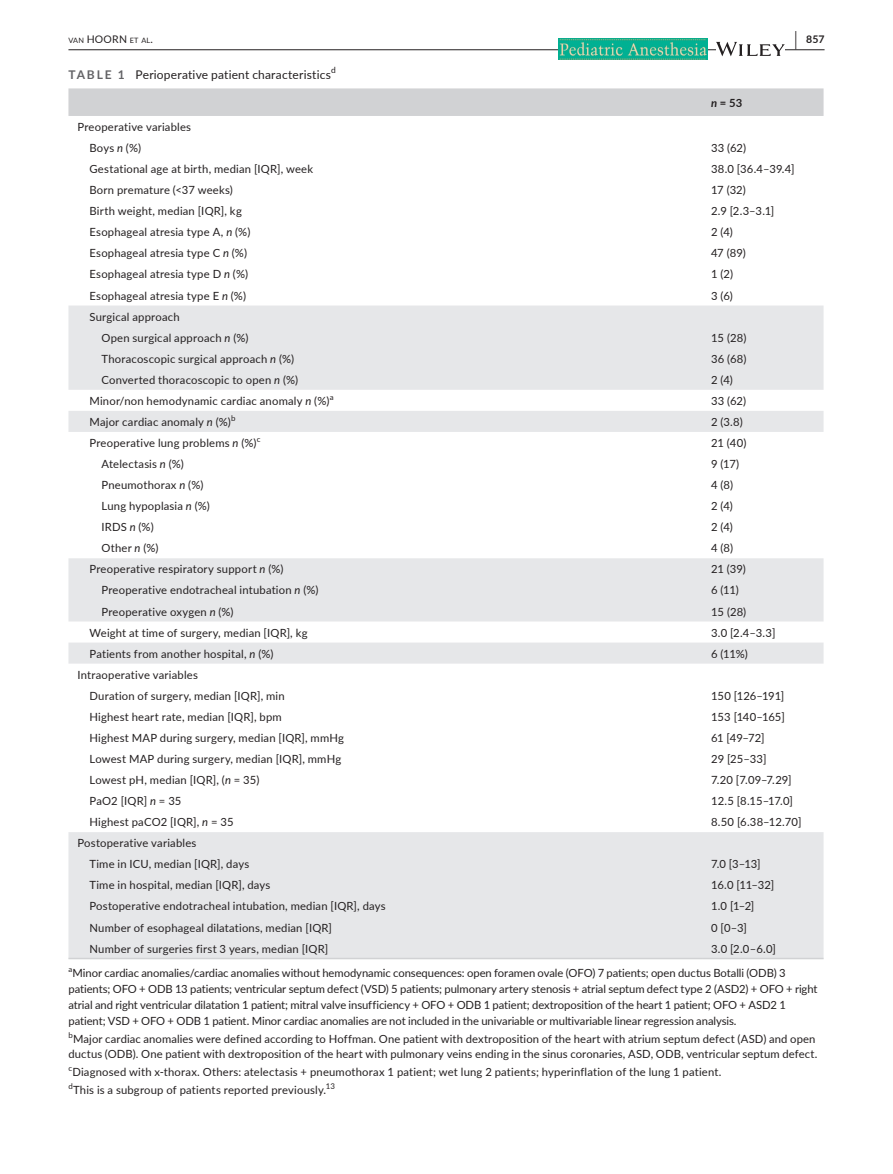
<style>
.page{position:relative;width:893px;height:1174px;background:#fff}
.page>*{position:absolute;margin:0;border:0;box-sizing:border-box;transform-origin:0 0}
.t1{font:12px "Lato";letter-spacing:.015em;color:#231f20}
.t2{font:11.25px/21px "Lato";letter-spacing:.015em;color:#231f20}
.t3{font:11.25px/15.8px "Lato";letter-spacing:-.005em;color:#231f20}
.t4{font:700 11.25px "Lato";color:#231f20}
.t5{font:700 10.5px "Lato";color:#231f20}
.t6{font:8.4px "Lato";color:#231f20}
.t7{font:7.8px "Lato";color:#231f20}
.t8{font:7.35px "Lato";letter-spacing:.03em;color:#231f20}
.s1{font-size:10.5px}
.s2{font-size:19.5px}
.s3{font-weight:700;color:#636366}
.s4{font-style:italic}
</style>
<div class="page">
<hr style="left:68px;top:49px;width:756px;height:1px;background:#231f20">
<img style="left:559px;top:39px;width:149px;height:20px">
<svg style="left:716px;top:42px;width:69px;height:14px"></svg>
<div style="left:68px;top:88px;width:756px;height:28px;background:#d1d2d4"></div>
<svg style="left:68px;top:305px;width:756px;height:652px"></svg>
<hr style="left:68px;top:957px;width:634px;height:2px;background:#d1d2d4">
<hr style="left:702px;top:957px;width:122px;height:2px;background:#d1d2d4">
<p class="t8" style="left:68px;top:35px;width:86px">VAN <span class="s1">HOORN</span> ET AL<span class="s1">.</span></p>
<p class="t5" style="left:795px;top:31px;width:31px"><span class="s2">|</span> 857</p>
<p class="t1" style="left:68px;top:66px;width:264px"><span class="s3">TABLE 1</span> Perioperative patient characteristics</p>
<p class="t6" style="left:331px;top:64px;width:6px">d</p>
<p class="t4" style="left:711px;top:94px;width:33px"><span class="s4">n</span>=53</p>
<p class="t2" style="left:89px;top:116px;width:103px;text-indent:-12px">Preoperative variables<br>Boys <span class="s4">n</span> (%)</p>
<p class="t2" style="left:711px;top:137px;width:37px">33 (62)</p>
<p class="t2" style="left:89px;top:158px;width:225px">Gestational age at birth, median [IQR], week</p>
<p class="t2" style="left:711px;top:158px;width:85px">38.0 [36.4–39.4]</p>
<p class="t2" style="left:89px;top:179px;width:145px">Born premature (&lt;37 weeks)</p>
<p class="t2" style="left:711px;top:179px;width:36px">17 (32)</p>
<p class="t2" style="left:89px;top:200px;width:154px">Birth weight, median [IQR], kg</p>
<p class="t2" style="left:711px;top:200px;width:65px">2.9 [2.3–3.1]</p>
<p class="t2" style="left:89px;top:221px;width:162px">Esophageal atresia type A, <span class="s4">n</span> (%)</p>
<p class="t2" style="left:711px;top:221px;width:23px">2 (4)</p>
<p class="t2" style="left:89px;top:242px;width:159px">Esophageal atresia type C <span class="s4">n</span> (%)</p>
<p class="t2" style="left:711px;top:242px;width:36px">47 (89)</p>
<p class="t2" style="left:89px;top:263px;width:160px">Esophageal atresia type D <span class="s4">n</span> (%)</p>
<p class="t2" style="left:711px;top:263px;width:24px">1 (2)</p>
<p class="t2" style="left:89px;top:284px;width:158px">Esophageal atresia type E <span class="s4">n</span> (%)</p>
<p class="t2" style="left:711px;top:284px;width:23px">3 (6)</p>
<p class="t2" style="left:101px;top:305px;width:149px;text-indent:-12px">Surgical approach<br>Open surgical approach <span class="s4">n</span> (%)</p>
<p class="t2" style="left:711px;top:327px;width:37px">15 (28)</p>
<p class="t2" style="left:101px;top:348px;width:194px">Thoracoscopic surgical approach <span class="s4">n</span> (%)</p>
<p class="t2" style="left:711px;top:348px;width:37px">36 (68)</p>
<p class="t2" style="left:101px;top:369px;width:198px">Converted thoracoscopic to open <span class="s4">n</span> (%)</p>
<p class="t2" style="left:711px;top:369px;width:23px">2 (4)</p>
<p class="t2" style="left:89px;top:390px;width:241px">Minor/non hemodynamic cardiac anomaly <span class="s4">n</span> (%)</p>
<p class="t7" style="left:330px;top:391px;width:5px">a</p>
<p class="t2" style="left:711px;top:390px;width:37px">33 (62)</p>
<p class="t2" style="left:89px;top:411px;width:143px">Major cardiac anomaly <span class="s4">n</span> (%)</p>
<p class="t7" style="left:231px;top:412px;width:6px">b</p>
<p class="t2" style="left:711px;top:411px;width:33px">2 (3.8)</p>
<p class="t2" style="left:89px;top:432px;width:169px">Preoperative lung problems <span class="s4">n</span> (%)</p>
<p class="t7" style="left:257px;top:433px;width:5px">c</p>
<p class="t2" style="left:711px;top:432px;width:37px">21 (40)</p>
<p class="t2" style="left:101px;top:453px;width:84px">Atelectasis <span class="s4">n</span> (%)</p>
<p class="t2" style="left:711px;top:453px;width:30px">9 (17)</p>
<p class="t2" style="left:101px;top:474px;width:103px">Pneumothorax <span class="s4">n</span> (%)</p>
<p class="t2" style="left:711px;top:474px;width:24px">4 (8)</p>
<p class="t2" style="left:101px;top:495px;width:110px">Lung hypoplasia <span class="s4">n</span> (%)</p>
<p class="t2" style="left:711px;top:495px;width:23px">2 (4)</p>
<p class="t2" style="left:101px;top:516px;width:54px">IRDS <span class="s4">n</span> (%)</p>
<p class="t2" style="left:711px;top:516px;width:23px">2 (4)</p>
<p class="t2" style="left:101px;top:537px;width:59px">Other <span class="s4">n</span> (%)</p>
<p class="t2" style="left:711px;top:537px;width:24px">4 (8)</p>
<p class="t2" style="left:89px;top:558px;width:196px">Preoperative respiratory support <span class="s4">n</span> (%)</p>
<p class="t2" style="left:711px;top:558px;width:36px">21 (39)</p>
<p class="t2" style="left:101px;top:579px;width:219px">Preoperative endotracheal intubation <span class="s4">n</span> (%)</p>
<p class="t2" style="left:711px;top:579px;width:29px">6 (11)</p>
<p class="t2" style="left:101px;top:600px;width:134px">Preoperative oxygen <span class="s4">n</span> (%)</p>
<p class="t2" style="left:711px;top:600px;width:37px">15 (28)</p>
<p class="t2" style="left:89px;top:621px;width:220px">Weight at time of surgery, median [IQR], kg</p>
<p class="t2" style="left:711px;top:621px;width:66px">3.0 [2.4–3.3]</p>
<p class="t2" style="left:89px;top:642px;width:186px">Patients from another hospital, <span class="s4">n</span> (%)</p>
<p class="t2" style="left:711px;top:642px;width:38px">6 (11%)</p>
<p class="t2" style="left:89px;top:663px;width:197px;text-indent:-12px">Intraoperative variables<br>Duration of surgery, median [IQR], min</p>
<p class="t2" style="left:711px;top:684px;width:75px">150 [126–191]</p>
<p class="t2" style="left:89px;top:706px;width:194px">Highest heart rate, median [IQR], bpm</p>
<p class="t2" style="left:711px;top:706px;width:75px">153 [140–165]</p>
<p class="t2" style="left:89px;top:727px;width:256px">Highest MAP during surgery, median [IQR], mmHg</p>
<p class="t2" style="left:711px;top:727px;width:55px">61 [49–72]</p>
<p class="t2" style="left:89px;top:748px;width:253px">Lowest MAP during surgery, median [IQR], mmHg</p>
<p class="t2" style="left:711px;top:748px;width:57px">29 [25–33]</p>
<p class="t2" style="left:89px;top:769px;width:171px">Lowest pH, median [IQR], (<span class="s4">n</span> = 35)</p>
<p class="t2" style="left:711px;top:769px;width:82px">7.20 [7.09–7.29]</p>
<p class="t2" style="left:89px;top:790px;width:93px">PaO2 [IQR] <span class="s4">n</span> = 35</p>
<p class="t2" style="left:711px;top:790px;width:83px">12.5 [8.15–17.0]</p>
<p class="t2" style="left:89px;top:811px;width:146px">Highest paCO2 [IQR], <span class="s4">n</span> = 35</p>
<p class="t2" style="left:711px;top:811px;width:92px">8.50 [6.38–12.70]</p>
<p class="t2" style="left:89px;top:832px;width:161px;text-indent:-12px">Postoperative variables<br>Time in ICU, median [IQR], days</p>
<p class="t2" style="left:711px;top:853px;width:51px">7.0 [3–13]</p>
<p class="t2" style="left:89px;top:874px;width:182px">Time in hospital, median [IQR], days</p>
<p class="t2" style="left:711px;top:874px;width:65px">16.0 [11–32]</p>
<p class="t2" style="left:89px;top:895px;width:298px">Postoperative endotracheal intubation, median [IQR], days</p>
<p class="t2" style="left:711px;top:895px;width:45px">1.0 [1–2]</p>
<p class="t2" style="left:89px;top:916px;width:244px">Number of esophageal dilatations, median [IQR]</p>
<p class="t2" style="left:711px;top:916px;width:37px">0 [0–3]</p>
<p class="t2" style="left:89px;top:937px;width:240px">Number of surgeries first 3 years, median [IQR]</p>
<p class="t2" style="left:711px;top:937px;width:66px">3.0 [2.0–6.0]</p>
<p class="t7" style="left:68px;top:963px;width:5px">a</p>
<p class="t3" style="left:68px;top:964px;width:750px;text-indent:4px">Minor cardiac anomalies/cardiac anomalies without hemodynamic consequences: open foramen ovale (OFO) 7 patients; open ductus Botalli (ODB) 3 patients; OFO + ODB 13 patients; ventricular septum defect (VSD) 5 patients; pulmonary artery stenosis + atrial septum defect type 2 (ASD2) + OFO + right atrial and right ventricular dilatation 1 patient; mitral valve insufficiency + OFO + ODB 1 patient; dextroposition of the heart 1 patient; OFO + ASD2 1 patient; VSD + OFO + ODB 1 patient. Minor cardiac anomalies are not included in the univariable or multivariable linear regression analysis.</p>
<p class="t7" style="left:68px;top:1029px;width:6px">b</p>
<p class="t2" style="left:68px;top:1030px;width:750px;line-height:15.8px;text-align:center">Major cardiac anomalies were defined according to Hoffman. One patient with dextroposition of the heart with atrium septum defect (ASD) and open ductus (ODB). One patient with dextroposition of the heart with pulmonary veins ending in the sinus coronaries, ASD, ODB, ventricular septum defect.</p>
<p class="t7" style="left:68px;top:1062px;width:5px">c</p>
<p class="t2" style="left:72px;top:1061px;width:651px">Diagnosed with x-thorax. Others: atelectasis + pneumothorax 1 patient; wet lung 2 patients; hyperinflation of the lung 1 patient.</p>
<p class="t7" style="left:68px;top:1080px;width:6px">d</p>
<p class="t2" style="left:73px;top:1079px;width:254px">This is a subgroup of patients reported previously.</p>
<p class="t7" style="left:326px;top:1080px;width:11px">13</p>
</div>
